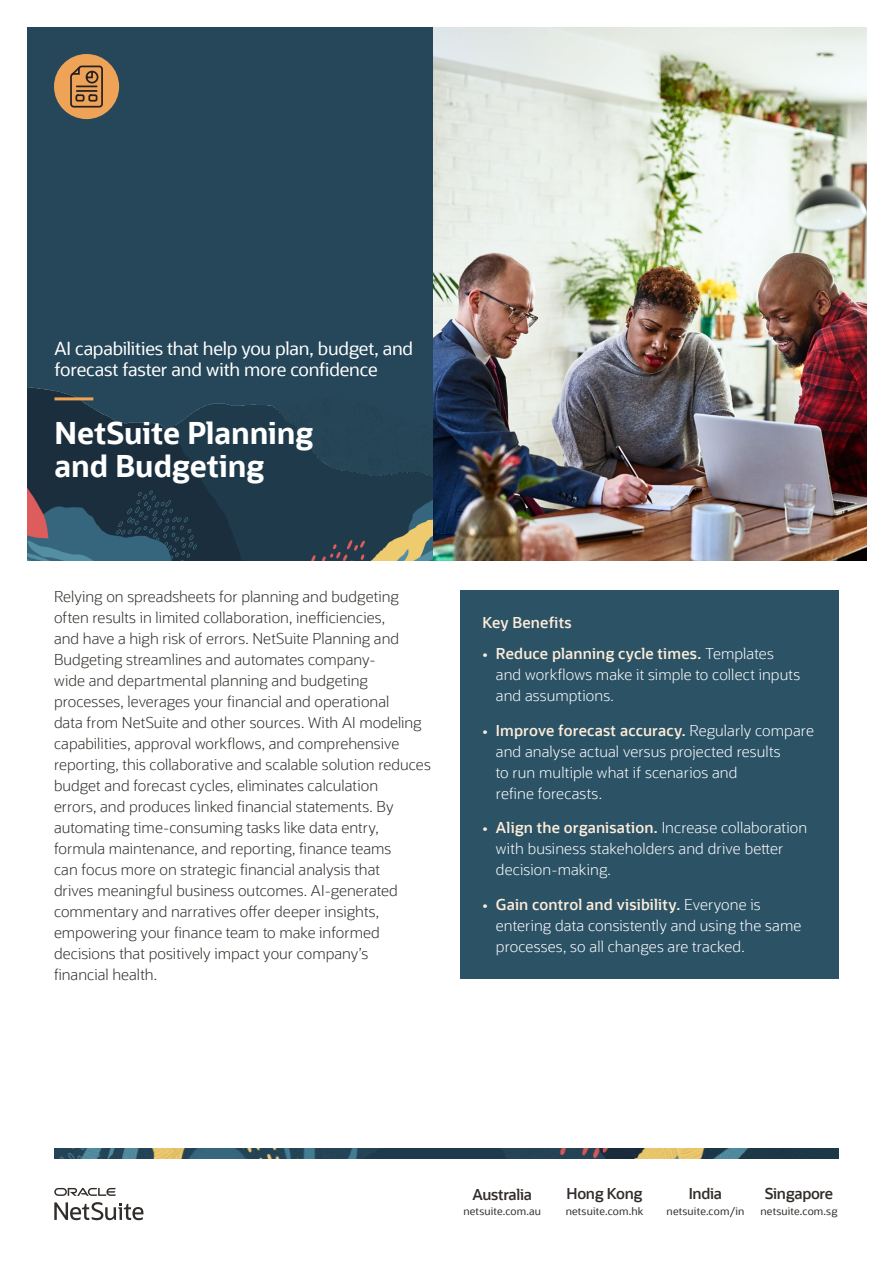
<style>
.page{position:relative;width:893px;height:1263px;background:#fff}
.page>*{position:absolute;margin:0;border:0;box-sizing:border-box;transform-origin:0 0}
.H1_2019{font:700 30px/33px "Oracle Sans";letter-spacing:-.005em;color:#fff}
.Eyebrow_2019{font:18px/21px "Oracle Sans";letter-spacing:-.015em;color:#fff}
.Main_Body_2016{font:300 15px/21px "Oracle Sans";color:#312d2a}
.t1{font:300 15px/21px "Oracle Sans";letter-spacing:.005em;color:#fff}
.t2{font:600 15px "Oracle Sans";letter-spacing:-.02em;color:#312d2a}
.H2_Main_Body_Header{font:600 15px "Oracle Sans";letter-spacing:.01em;color:#fcedd9}
.t3{font:10.5px "Oracle Sans";letter-spacing:.015em;color:#312d2a}
.s1{font-weight:600;color:#fcedd9}
</style>
<div class="page">
<img style="left:54px;top:1148px;width:785px;height:10px">
<div style="left:460px;top:591px;width:379px;height:388px;background:#2c5266"></div>
<img style="left:433px;top:27px;width:433px;height:533px">
<div style="left:27px;top:27px;width:406px;height:533px;background:#264759"></div>
<div style="left:54px;top:54px;width:65px;height:65px;background:#eea357;border-radius:50%"></div>
<svg style="left:70px;top:65px;width:33px;height:43px"></svg>
<img style="left:27px;top:387px;width:406px;height:173px">
<hr style="left:54px;top:397px;width:39px;height:3px;background:#eea357">
<svg style="left:54px;top:1188px;width:62px;height:8px"></svg>
<svg style="left:54px;top:1202px;width:89px;height:18px"></svg>
<p class="Eyebrow_2019" style="left:54px;top:338px;width:360px">AI capabilities that help you plan, budget, and forecast faster and with more confidence</p>
<p class="H1_2019" style="left:54px;top:417px;width:260px">NetSuite Planning and Budgeting</p>
<p class="Main_Body_2016" style="left:54px;top:586px;width:378px">Relying on spreadsheets for planning and budgeting often results in limited collaboration, inefficiencies,<br>and have a high risk of errors. NetSuite Planning and Budgeting streamlines and automates company-<br>wide and departmental planning and budgeting processes, leverages your financial and operational<br>data from NetSuite and other sources. With AI modeling capabilities, approval workflows, and comprehensive reporting, this collaborative and scalable solution reduces budget and forecast cycles, eliminates calculation<br>errors, and produces linked financial statements. By automating time-consuming tasks like data entry, formula maintenance, and reporting, finance teams<br>can focus more on strategic financial analysis that<br>drives meaningful business outcomes. AI-generated commentary and narratives offer deeper insights, empowering your finance team to make informed decisions that positively impact your company’s<br>financial health.</p>
<p class="H2_Main_Body_Header" style="left:482px;top:613px;width:91px">Key Benefits</p>
<p class="t1" style="left:496px;top:644px;width:306px;text-indent:-14px"><span class="s1">• Reduce planning cycle times.</span> Templates and workflows make it simple to collect inputs and assumptions.</p>
<p class="t1" style="left:496px;top:720px;width:320px;text-indent:-14px"><span class="s1">• Improve forecast accuracy.</span> Regularly compare and analyse actual versus projected results<br>to run multiple what if scenarios and<br>refine forecasts.</p>
<p class="t1" style="left:496px;top:818px;width:313px;text-indent:-14px"><span class="s1">• Align the organisation.</span> Increase collaboration with business stakeholders and drive better decision-making.</p>
<p class="t1" style="left:496px;top:894px;width:307px;text-indent:-14px"><span class="s1">• Gain control and visibility.</span> Everyone is entering data consistently and using the same processes, so all changes are tracked.</p>
<p class="t2" style="left:472px;top:1185px;width:61px">Australia</p>
<p class="t3" style="left:463px;top:1204px;width:79px">netsuite.com.au</p>
<p class="t2" style="left:567px;top:1185px;width:77px">Hong Kong</p>
<p class="t3" style="left:566px;top:1204px;width:79px">netsuite.com.hk</p>
<p class="t2" style="left:689px;top:1185px;width:35px">India</p>
<p class="t3" style="left:667px;top:1204px;width:79px">netsuite.com/in</p>
<p class="t2" style="left:765px;top:1185px;width:70px">Singapore</p>
<p class="t3" style="left:760px;top:1204px;width:78px">netsuite.com.sg</p>
</div>
